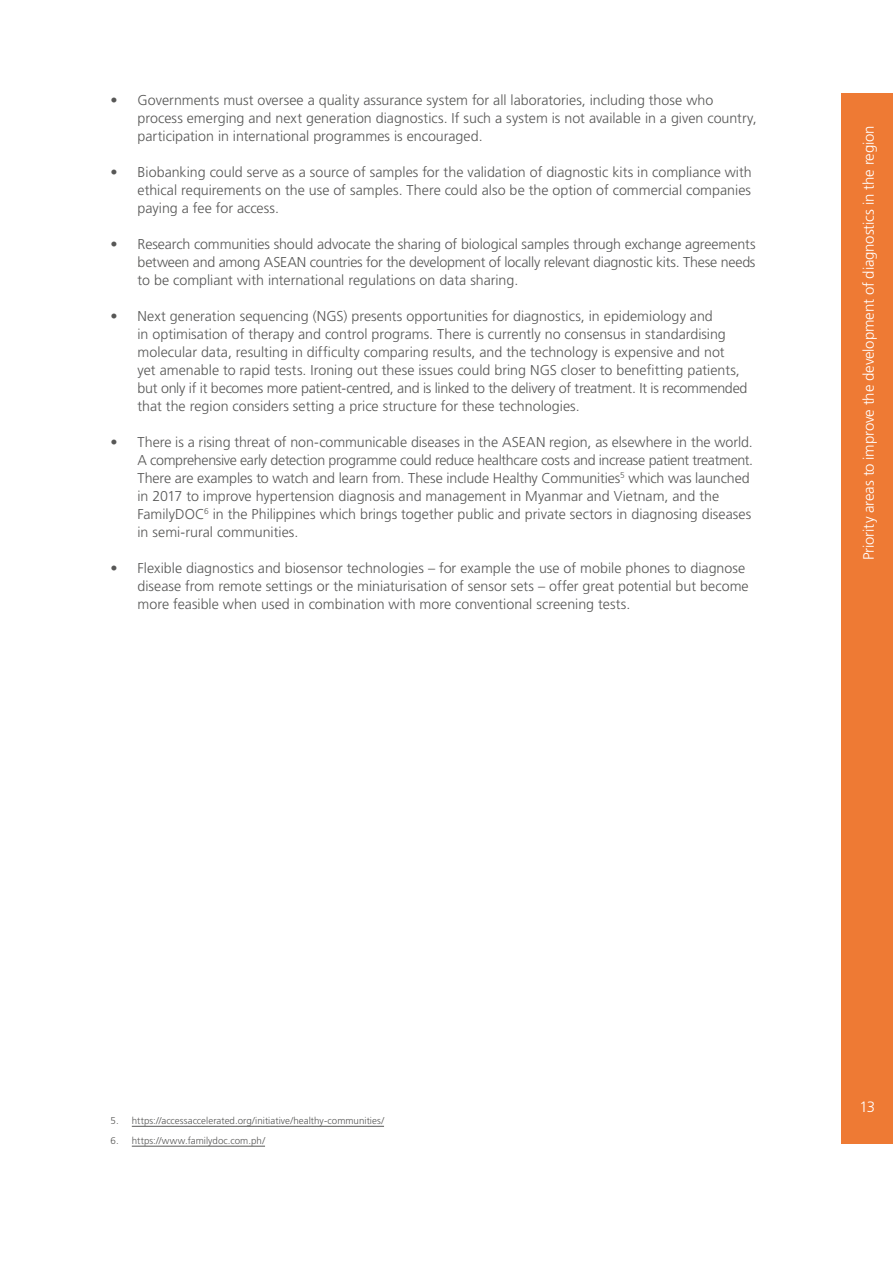
<style>
.page{position:relative;width:893px;height:1263px;background:#fff}
.page>*{position:absolute;margin:0;border:0;box-sizing:border-box;transform-origin:0 0}
.t1{font:300 15px "Frutiger";letter-spacing:-.01em;color:#fff}
.t2{font:300 14.25px/18px "Frutiger";color:#575756}
.t3{font:300 9.75px "Frutiger";letter-spacing:.005em;color:#575756}
</style>
<div class="page">
<div style="left:842px;top:94px;width:51px;height:1050px;background:#ee7a34"></div>
<hr style="left:132px;top:1126px;width:252px;height:1px;background:#575756">
<hr style="left:132px;top:1146px;width:133px;height:1px;background:#575756">
<p class="t2" style="left:138px;top:91px;width:621px;text-indent:-27px">• Governments must oversee a quality assurance system for all laboratories, including those who process emerging and next generation diagnostics. If such a system is not available in a given country, participation in international programmes is encouraged.</p>
<p class="t2" style="left:138px;top:163px;width:616px;text-align:justify;text-indent:-27px">• Biobanking could serve as a source of samples for the validation of diagnostic kits in compliance with ethical requirements on the use of samples. There could also be the option of commercial companies paying a fee for access.</p>
<p class="t2" style="left:138px;top:235px;width:619px;text-align:justify;text-indent:-27px">• Research communities should advocate the sharing of biological samples through exchange agreements between and among ASEAN countries for the development of locally relevant diagnostic kits. These needs to be compliant with international regulations on data sharing.</p>
<p class="t2" style="left:138px;top:307px;width:611px;text-indent:-27px">• Next generation sequencing (NGS) presents opportunities for diagnostics, in epidemiology and<br>in optimisation of therapy and control programs. There is currently no consensus in standardising molecular data, resulting in difficulty comparing results, and the technology is expensive and not<br>yet amenable to rapid tests. Ironing out these issues could bring NGS closer to benefitting patients, but only if it becomes more patient-centred, and is linked to the delivery of treatment. It is recommended that the region considers setting a price structure for these technologies.</p>
<p class="t2" style="left:138px;top:433px;width:617px;text-indent:-27px">• There is a rising threat of non-communicable diseases in the ASEAN region, as elsewhere in the world.<br>A comprehensive early detection programme could reduce healthcare costs and increase patient treatment.<br>There are examples to watch and learn from. These include Healthy Communities<sup>5</sup> which was launched in 2017 to improve hypertension diagnosis and management in Myanmar and Vietnam, and the FamilyDOC<sup>6</sup> in the Philippines which brings together public and private sectors in diagnosing diseases in semi-rural communities.</p>
<p class="t2" style="left:138px;top:559px;width:613px;text-indent:-27px">• Flexible diagnostics and biosensor technologies – for example the use of mobile phones to diagnose disease from remote settings or the miniaturisation of sensor sets – offer great potential but become more feasible when used in combination with more conventional screening tests.</p>
<p class="t1" style="left:860px;top:560px;width:436px;rotate:-90deg">Priority areas to improve the development of diagnostics in the region</p>
<p class="t3" style="left:111px;top:1115px;width:275px">5. https://accessaccelerated.org/initiative/healthy-communities/</p>
<p class="t3" style="left:111px;top:1135px;width:156px">6. https://www.familydoc.com.ph/</p>
<p class="t1" style="left:860px;top:1098px;width:17px">13</p>
</div>
